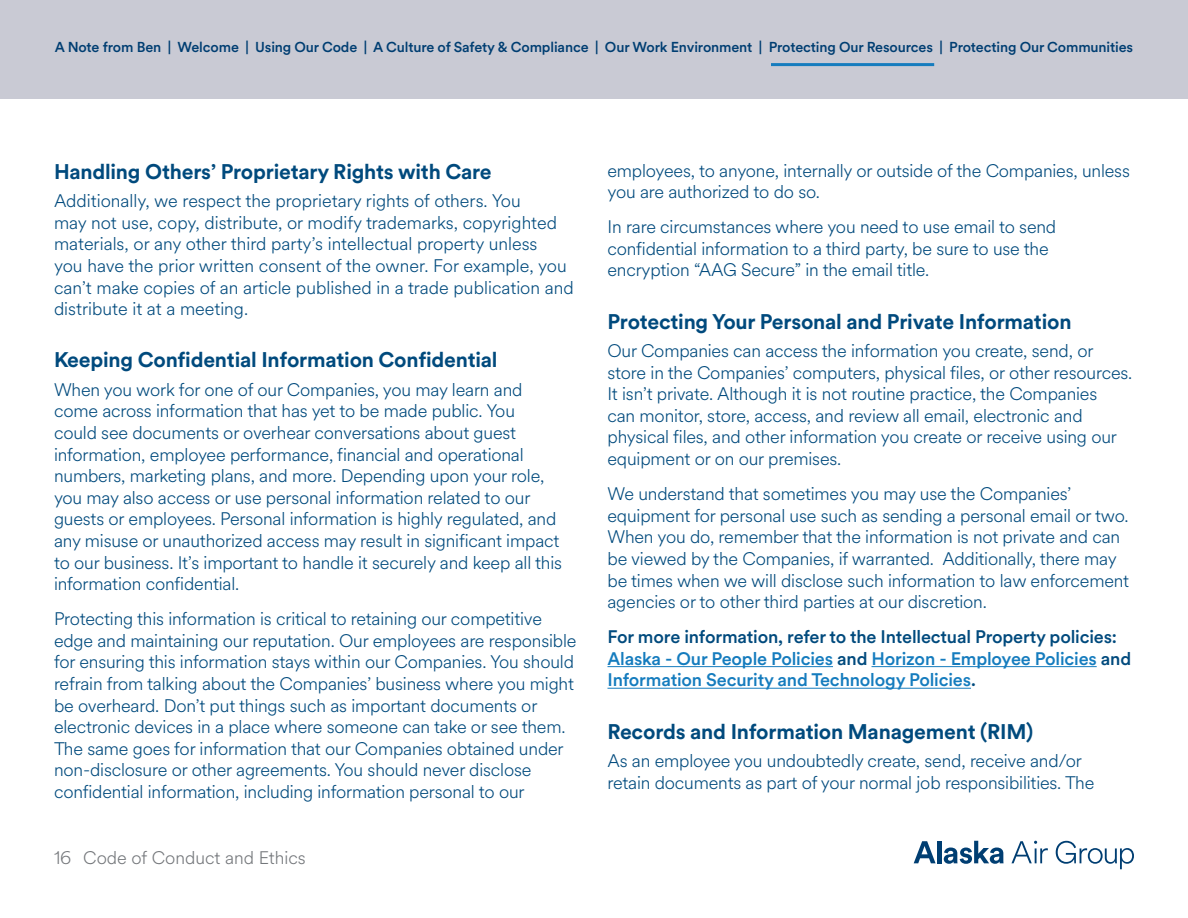
<style>
.page{position:relative;width:1188px;height:918px;background:#fff}
.page>*{position:absolute;margin:0;border:0;box-sizing:border-box;transform-origin:0 0}
.CoC_Subheader{font:700 21px "AS Circular";letter-spacing:-.01em;color:#004a7d}
.CoC_Body{font:300 18px/21.6px "AS Circular";letter-spacing:-.01em;color:#004a7d}
.CoC_Body-2{font:500 18px/21.6px "AS Circular";letter-spacing:-.01em;color:#157cbe}
.t1{font:300 18px "AS Circular";color:#74777b}
.t2{font:500 14.25px "AS Circular";letter-spacing:-.01em;color:#003e72}
.s1{color:#004a7d}
</style>
<div class="page">
<div style="left:0;top:0;width:1188px;height:99px;background:#c9cad4"></div>
<hr style="left:771px;top:63px;width:163px;height:3px;background:#157cbe">
<svg style="left:914px;top:841px;width:22px;height:22px"></svg>
<hr style="left:938px;top:841px;width:4px;height:22px;background:#003e72">
<svg style="left:944px;top:841px;width:60px;height:23px"></svg>
<svg style="left:1011px;top:841px;width:37px;height:22px"></svg>
<svg style="left:1056px;top:841px;width:78px;height:28px"></svg>
<hr style="left:608px;top:666px;width:225px;height:1px;background:#157cbe">
<hr style="left:872px;top:666px;width:225px;height:1px;background:#157cbe">
<hr style="left:608px;top:688px;width:363px;height:1px;background:#157cbe">
<p class="t2" style="left:55px;top:37px;width:1080px">A Note from Ben | Welcome | Using Our Code | A Culture of Safety &amp; Compliance | Our Work Environment | Protecting Our Resources | Protecting Our Communities</p>
<p class="CoC_Subheader" style="left:54px;top:157px;width:439px">Handling Others’ Proprietary Rights with Care</p>
<p class="CoC_Body" style="left:54px;top:189px;width:521px">Additionally, we respect the proprietary rights of others. You<br>may not use, copy, distribute, or modify trademarks, copyrighted materials, or any other third party’s intellectual property unless<br>you have the prior written consent of the owner. For example, you can’t make copies of an article published in a trade publication and distribute it at a meeting.</p>
<p class="CoC_Subheader" style="left:54px;top:346px;width:445px">Keeping Confidential Information Confidential</p>
<p class="CoC_Body" style="left:54px;top:378px;width:510px">When you work for one of our Companies, you may learn and come across information that has yet to be made public. You could see documents or overhear conversations about guest information, employee performance, financial and operational numbers, marketing plans, and more. Depending upon your role, you may also access or use personal information related to our guests or employees. Personal information is highly regulated, and any misuse or unauthorized access may result in significant impact to our business. It’s important to handle it securely and keep all this information confidential.</p>
<p class="CoC_Body" style="left:54px;top:607px;width:524px">Protecting this information is critical to retaining our competitive edge and maintaining our reputation. Our employees are responsible for ensuring this information stays within our Companies. You should refrain from talking about the Companies’ business where you might be overheard. Don’t put things such as important documents or electronic devices in a place where someone can take or see them.<br>The same goes for information that our Companies obtained under non-disclosure or other agreements. You should never disclose confidential information, including information personal to our</p>
<p class="t1" style="left:54px;top:846px;width:253px">16 Code of Conduct and Ethics</p>
<p class="CoC_Body" style="left:608px;top:159px;width:524px">employees, to anyone, internally or outside of the Companies, unless you are authorized to do so.</p>
<p class="CoC_Body" style="left:608px;top:215px;width:450px">In rare circumstances where you need to use email to send confidential information to a third party, be sure to use the encryption “AAG Secure” in the email title.</p>
<p class="CoC_Subheader" style="left:608px;top:307px;width:466px">Protecting Your Personal and Private Information</p>
<p class="CoC_Body" style="left:608px;top:339px;width:526px">Our Companies can access the information you create, send, or store in the Companies’ computers, physical files, or other resources.<br>It isn’t private. Although it is not routine practice, the Companies<br>can monitor, store, access, and review all email, electronic and physical files, and other information you create or receive using our equipment or on our premises.</p>
<p class="CoC_Body" style="left:608px;top:482px;width:523px">We understand that sometimes you may use the Companies’ equipment for personal use such as sending a personal email or two.<br>When you do, remember that the information is not private and can be viewed by the Companies, if warranted. Additionally, there may be times when we will disclose such information to law enforcement agencies or to other third parties at our discretion.</p>
<p class="CoC_Body-2" style="left:608px;top:625px;width:525px"><span class="s1">For more information, refer to the Intellectual Property policies:<br></span>Alaska - Our People Policies <span class="s1">and</span> Horizon - Employee Policies <span class="s1">and<br></span>Information Security and Technology Policies<span class="s1">.</span></p>
<p class="CoC_Subheader" style="left:608px;top:717px;width:427px">Records and Information Management (RIM)</p>
<p class="CoC_Body" style="left:608px;top:749px;width:488px">As an employee you undoubtedly create, send, receive and/or retain documents as part of your normal job responsibilities. The</p>
</div>
